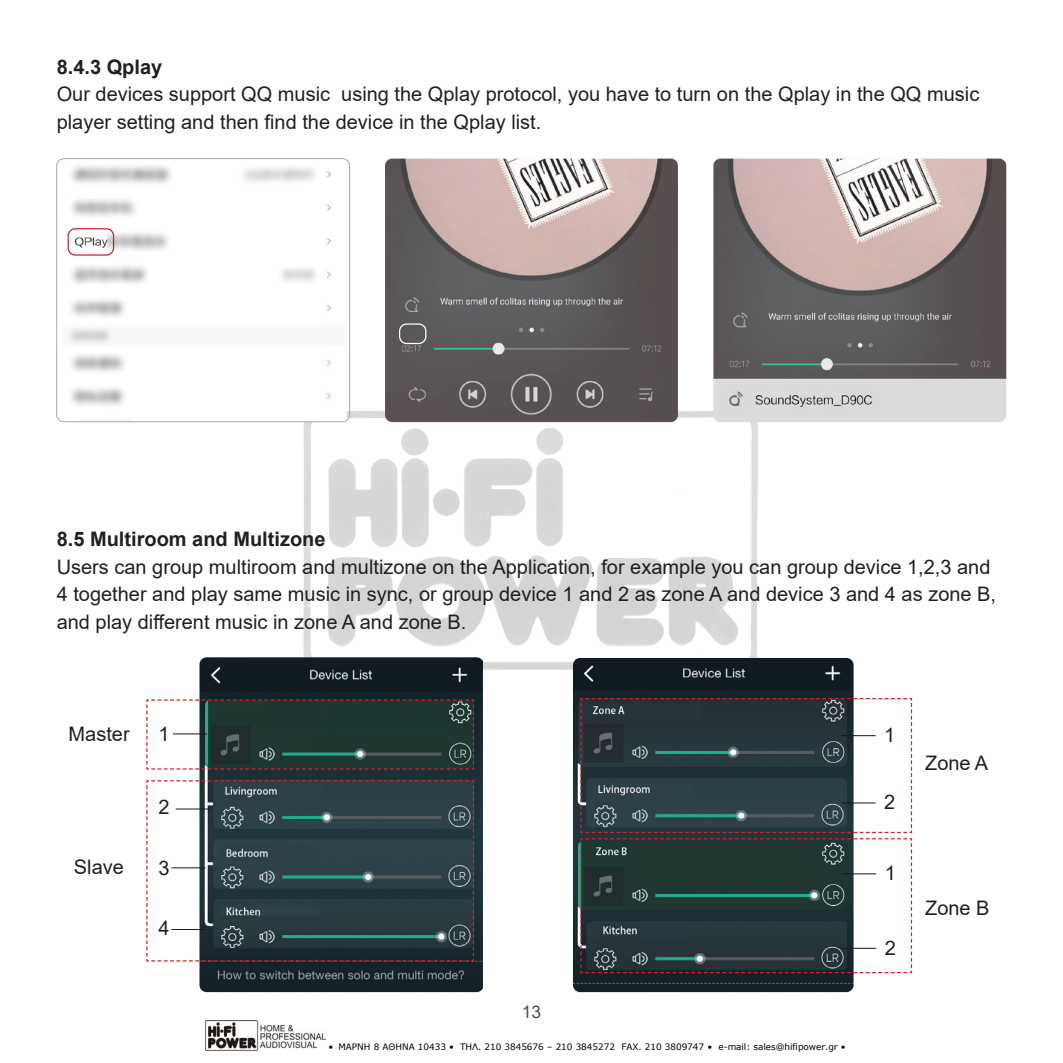
<style>
.page{position:relative;width:1063px;height:1063px;background:#fff}
.page>*{position:absolute;margin:0;border:0;box-sizing:border-box;transform-origin:0 0}
.t1{font:20px/27.5px "Arial";color:#231f20}
.t2{font:700 20px "Arial";color:#231f20}
.t3{font:17.5px "Arial";color:#4d4e50}
.t4{font:8.75px "Verdana";color:#000}
</style>
<div class="page">
<img style="left:303px;top:410px;width:455px;height:260px">
<img style="left:205px;top:1020px;width:120px;height:30px">
<img style="left:199px;top:657px;width:284px;height:335px">
<img style="left:67px;top:160px;width:280px;height:262px">
<div style="left:56px;top:158px;width:294px;height:264px;border:1px solid #a7a9ac;border-radius:7px"></div>
<img style="left:573px;top:658px;width:281px;height:334px">
<img style="left:385px;top:159px;width:293px;height:263px">
<img style="left:713px;top:159px;width:293px;height:263px">
<div style="left:399px;top:323px;width:27px;height:21px;border:1px solid #fff;border-radius:7px"></div>
<div style="left:68px;top:228px;width:46px;height:28px;border:1px solid #c0262d;border-radius:7px"></div>
<svg style="left:146px;top:780px;width:329px;height:182px;background:#4f5e62"></svg>
<svg style="left:146px;top:699px;width:329px;height:71px;background:#4a5955"></svg>
<svg style="left:580px;top:698px;width:332px;height:140px"></svg>
<svg style="left:580px;top:838px;width:333px;height:136px"></svg>
<hr style="left:176px;top:809px;width:34px;height:1px;background:#211512">
<hr style="left:173px;top:733px;width:34px;height:1px;background:#211512">
<hr style="left:842px;top:735px;width:34px;height:1px;background:#211512">
<hr style="left:842px;top:873px;width:34px;height:1px;background:#211512">
<hr style="left:842px;top:803px;width:34px;height:1px;background:#211512">
<hr style="left:842px;top:948px;width:34px;height:1px;background:#211512">
<hr style="left:171px;top:867px;width:34px;height:1px;background:#211512">
<hr style="left:171px;top:929px;width:34px;height:1px;background:#211512">
<p class="t2" style="left:57px;top:53px;width:107px">8.4.3 Qplay</p>
<p class="t1" style="left:57px;top:80px;width:924px">Our devices support QQ music using the Qplay protocol, you have to turn on the Qplay in the QQ music player setting and then find the device in the Qplay list.</p>
<p class="t2" style="left:57px;top:525px;width:270px">8.5 Multiroom and Multizone</p>
<p class="t1" style="left:57px;top:553px;width:941px">Users can group multiroom and multizone on the Application, for example you can group device 1,2,3 and<br>4 together and play same music in sync, or group device 1 and 2 as zone A and device 3 and 4 as zone B, and play different music in zone A and zone B.</p>
<p class="t1" style="left:69px;top:720px;width:63px">Master</p>
<p class="t1" style="left:74px;top:853px;width:52px">Slave</p>
<p class="t1" style="left:159px;top:720px;width:13px">1</p>
<p class="t1" style="left:884px;top:721px;width:13px">1</p>
<p class="t1" style="left:159px;top:794px;width:13px">2</p>
<p class="t1" style="left:159px;top:854px;width:13px">3</p>
<p class="t1" style="left:159px;top:914px;width:13px">4</p>
<p class="t3" style="left:522px;top:1000px;width:21px">13</p>
<p class="t4" style="left:329px;top:1041px;width:518px">• ΜΑΡΝΗ 8 ΑΘΗΝΑ 10433 • ΤΗΛ. 210 3845676 – 210 3845272 FAX. 210 3809747 • e-mail: sales@hifipower.gr •</p>
<p class="t1" style="left:884px;top:789px;width:13px">2</p>
<p class="t1" style="left:885px;top:859px;width:13px">1</p>
<p class="t1" style="left:885px;top:934px;width:13px">2</p>
<p class="t1" style="left:925px;top:749px;width:65px">Zone A</p>
<p class="t1" style="left:925px;top:894px;width:66px">Zone B</p>
</div>
